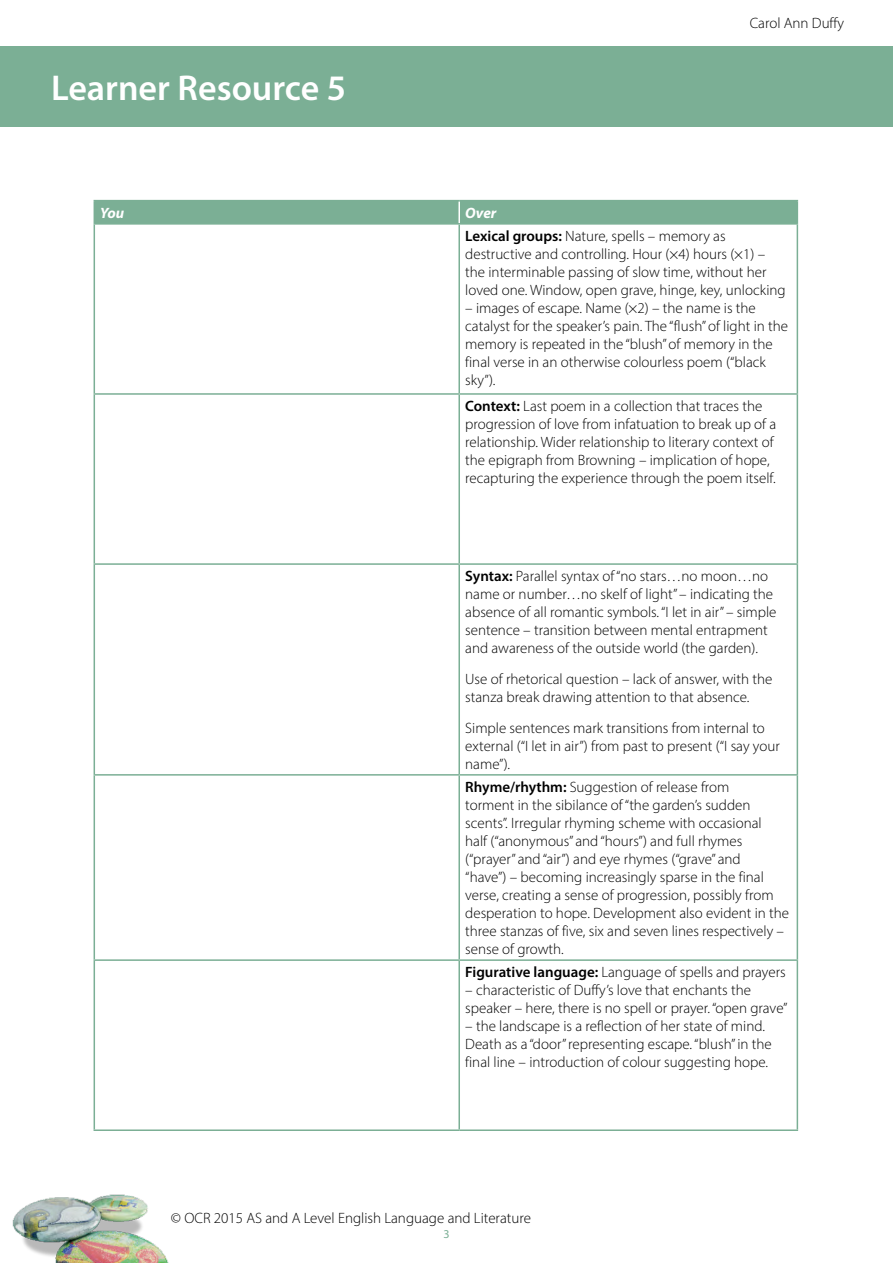
<style>
.page{position:relative;width:893px;height:1263px;background:#fff}
.page>*{position:absolute;margin:0;border:0;box-sizing:border-box;transform-origin:0 0}
.LR_H1{font:600 36px "Myriad Pro";color:#fff}
.LR_body{font:300 15px/18px "Myriad Pro";color:#000}
.TCont_TableHeading{font:italic 700 15px "Myriad Pro";color:#fff}
.t1{font:12px "Myriad Pro";color:#7baf95}
.s1{font-weight:600}
</style>
<div class="page">
<img style="left:12px;top:1194px;width:157px;height:69px">
<hr style="left:94px;top:200px;width:365px;height:1px;background:#7baf95">
<hr style="left:459px;top:200px;width:339px;height:1px;background:#7baf95">
<div style="left:94px;top:201px;width:704px;height:22px;background:#7baf95"></div>
<hr style="left:94px;top:223px;width:365px;height:2px;background:#7baf95">
<hr style="left:94px;top:225px;width:1px;height:168px;background:#7baf95">
<hr style="left:459px;top:223px;width:339px;height:2px;background:#7baf95">
<hr style="left:458px;top:225px;width:2px;height:168px;background:#7baf95">
<hr style="left:797px;top:225px;width:1px;height:168px;background:#7baf95">
<hr style="left:94px;top:393px;width:365px;height:2px;background:#7baf95">
<hr style="left:94px;top:395px;width:1px;height:168px;background:#7baf95">
<hr style="left:459px;top:393px;width:339px;height:2px;background:#7baf95">
<hr style="left:458px;top:395px;width:2px;height:168px;background:#7baf95">
<hr style="left:797px;top:395px;width:1px;height:168px;background:#7baf95">
<hr style="left:94px;top:563px;width:365px;height:2px;background:#7baf95">
<hr style="left:94px;top:565px;width:1px;height:209px;background:#7baf95">
<hr style="left:459px;top:563px;width:339px;height:2px;background:#7baf95">
<hr style="left:458px;top:565px;width:2px;height:209px;background:#7baf95">
<hr style="left:797px;top:565px;width:1px;height:209px;background:#7baf95">
<hr style="left:94px;top:774px;width:365px;height:2px;background:#7baf95">
<hr style="left:94px;top:776px;width:1px;height:183px;background:#7baf95">
<hr style="left:459px;top:774px;width:339px;height:2px;background:#7baf95">
<hr style="left:458px;top:776px;width:2px;height:183px;background:#7baf95">
<hr style="left:797px;top:776px;width:1px;height:183px;background:#7baf95">
<hr style="left:94px;top:959px;width:365px;height:2px;background:#7baf95">
<hr style="left:94px;top:961px;width:1px;height:168px;background:#7baf95">
<hr style="left:459px;top:959px;width:339px;height:2px;background:#7baf95">
<hr style="left:458px;top:961px;width:2px;height:168px;background:#7baf95">
<hr style="left:797px;top:961px;width:1px;height:168px;background:#7baf95">
<hr style="left:94px;top:1129px;width:365px;height:2px;background:#7baf95">
<hr style="left:459px;top:1129px;width:339px;height:2px;background:#7baf95">
<div style="left:0;top:47px;width:893px;height:80px;background:#7baf95"></div>
<h1 class="LR_H1" style="left:51px;top:65px;width:297px">Learner Resource 5</h1>
<p class="LR_body" style="left:750px;top:14px;width:96px">Carol Ann Duffy</p>
<p class="TCont_TableHeading" style="left:100px;top:203px;width:25px">You</p>
<p class="TCont_TableHeading" style="left:465px;top:203px;width:33px">Over</p>
<p class="LR_body" style="left:465px;top:227px;width:322px"><span class="s1">Lexical groups:</span> Nature, spells – memory as destructive and controlling. Hour (×4) hours (×1) – the interminable passing of slow time, without her loved one. Window, open grave, hinge, key, unlocking</p>
<p class="LR_body" style="left:465px;top:299px;width:324px">– images of escape. Name (×2) – the name is the catalyst for the speaker’s pain. The “flush” of light in the memory is repeated in the “blush” of memory in the final verse in an otherwise colourless poem (“black sky”).</p>
<p class="LR_body" style="left:465px;top:397px;width:312px"><span class="s1">Context:</span> Last poem in a collection that traces the progression of love from infatuation to break up of a relationship. Wider relationship to literary context of the epigraph from Browning – implication of hope, recapturing the experience through the poem itself.</p>
<p class="LR_body" style="left:465px;top:567px;width:313px"><span class="s1">Syntax:</span> Parallel syntax of “no stars…no moon…no name or number…no skelf of light” – indicating the absence of all romantic symbols. “I let in air” – simple sentence – transition between mental entrapment and awareness of the outside world (the garden).</p>
<p class="LR_body" style="left:465px;top:670px;width:309px">Use of rhetorical question – lack of answer, with the stanza break drawing attention to that absence.</p>
<p class="LR_body" style="left:465px;top:719px;width:316px">Simple sentences mark transitions from internal to external (“I let in air”) from past to present (“I say your name”).</p>
<p class="LR_body" style="left:465px;top:778px;width:325px"><span class="s1">Rhyme/rhythm:</span> Suggestion of release from<br>torment in the sibilance of “the garden’s sudden scents”. Irregular rhyming scheme with occasional<br>half (“anonymous” and “hours”) and full rhymes (“prayer” and “air”) and eye rhymes (“grave” and<br>“have”) – becoming increasingly sparse in the final verse, creating a sense of progression, possibly from desperation to hope. Development also evident in the three stanzas of five, six and seven lines respectively – sense of growth.</p>
<p class="LR_body" style="left:465px;top:963px;width:322px"><span class="s1">Figurative language:</span> Language of spells and prayers</p>
<p class="LR_body" style="left:465px;top:981px;width:324px">– characteristic of Duffy’s love that enchants the speaker – here, there is no spell or prayer. “open grave”</p>
<p class="LR_body" style="left:465px;top:1017px;width:308px">– the landscape is a reflection of her state of mind.<br>Death as a “door” representing escape. “blush” in the final line – introduction of colour suggesting hope.</p>
<p class="LR_body" style="left:171px;top:1209px;width:362px">© OCR 2015 AS and A Level English Language and Literature</p>
<p class="t1" style="left:443px;top:1226px;width:8px">3</p>
</div>
